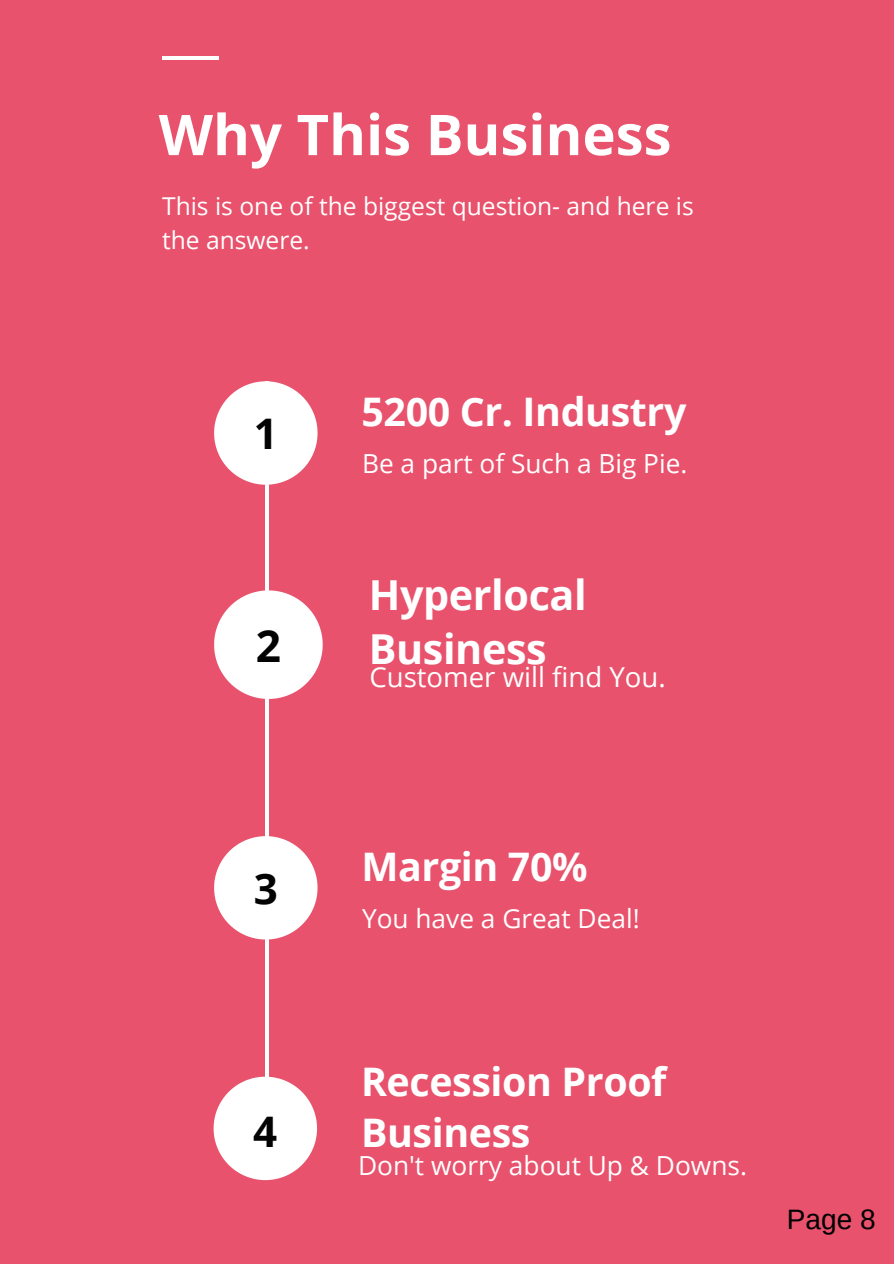
<style>
.page{position:relative;width:894px;height:1264px;background:#fff}
.page>*{position:absolute;margin:0;border:0;box-sizing:border-box;transform-origin:0 0}
.t1{font:700 56.1px "Open Sans";color:#fff}
.t2{font:700 44.25px "Open Sans";color:#030303}
.t3{font:700 42.15px "Open Sans";color:#030303}
.t4{font:700 41.25px/53.4px "Open Sans";letter-spacing:-.01em;color:#fff}
.t5{font:700 39.3px/51px "Open Sans";letter-spacing:-.01em;color:#fff}
.t6{font:28.05px "Arimo";color:#000}
.t7{font:27.6px "Open Sans";color:#fff}
.t8{font:26.25px "Open Sans";color:#fff}
.t9{font:24.6px/34.3px "Open Sans";color:#fff}
</style>
<div class="page">
<div style="left:0;top:0;width:893px;height:1263px;background:#e8526c"></div>
<hr style="left:266px;top:381px;width:3px;height:783px;background:#fff">
<svg style="left:214px;top:381px;width:103px;height:103px"></svg>
<svg style="left:213px;top:1076px;width:104px;height:104px"></svg>
<svg style="left:214px;top:836px;width:103px;height:103px"></svg>
<svg style="left:214px;top:590px;width:108px;height:109px"></svg>
<hr style="left:162px;top:56px;width:56px;height:4px;background:#fff">
<h1 class="t1" style="left:159px;top:95px;width:514px">Why This Business</h1>
<p class="t9" style="left:162px;top:188px;width:533px">This is one of the biggest question- and here is the answere.</p>
<h3 class="t3" style="left:254px;top:404px;width:26px">1</h3>
<h2 class="t2" style="left:256px;top:614px;width:27px">2</h2>
<h3 class="t5" style="left:361px;top:385px;width:326px">5200 Cr. Industry</h3>
<p class="t8" style="left:362px;top:445px;width:327px">Be a part of Such a Big Pie.</p>
<h3 class="t4" style="left:369px;top:567px;width:219px">Hyperlocal<br>Business</h3>
<p class="t7" style="left:369px;top:657px;width:298px">Customer will find You.</p>
<h3 class="t3" style="left:254px;top:859px;width:26px">3</h3>
<h3 class="t3" style="left:253px;top:1101px;width:26px">4</h3>
<h3 class="t5" style="left:361px;top:840px;width:227px">Margin 70%</h3>
<p class="t8" style="left:362px;top:899px;width:279px">You have a Great Deal!</p>
<h3 class="t5" style="left:361px;top:1054px;width:307px">Recession Proof<br>Business</h3>
<p class="t8" style="left:358px;top:1146px;width:390px">Don't worry about Up &amp; Downs.</p>
<p class="t6" style="left:786px;top:1203px;width:90px">Page 8</p>
</div>
